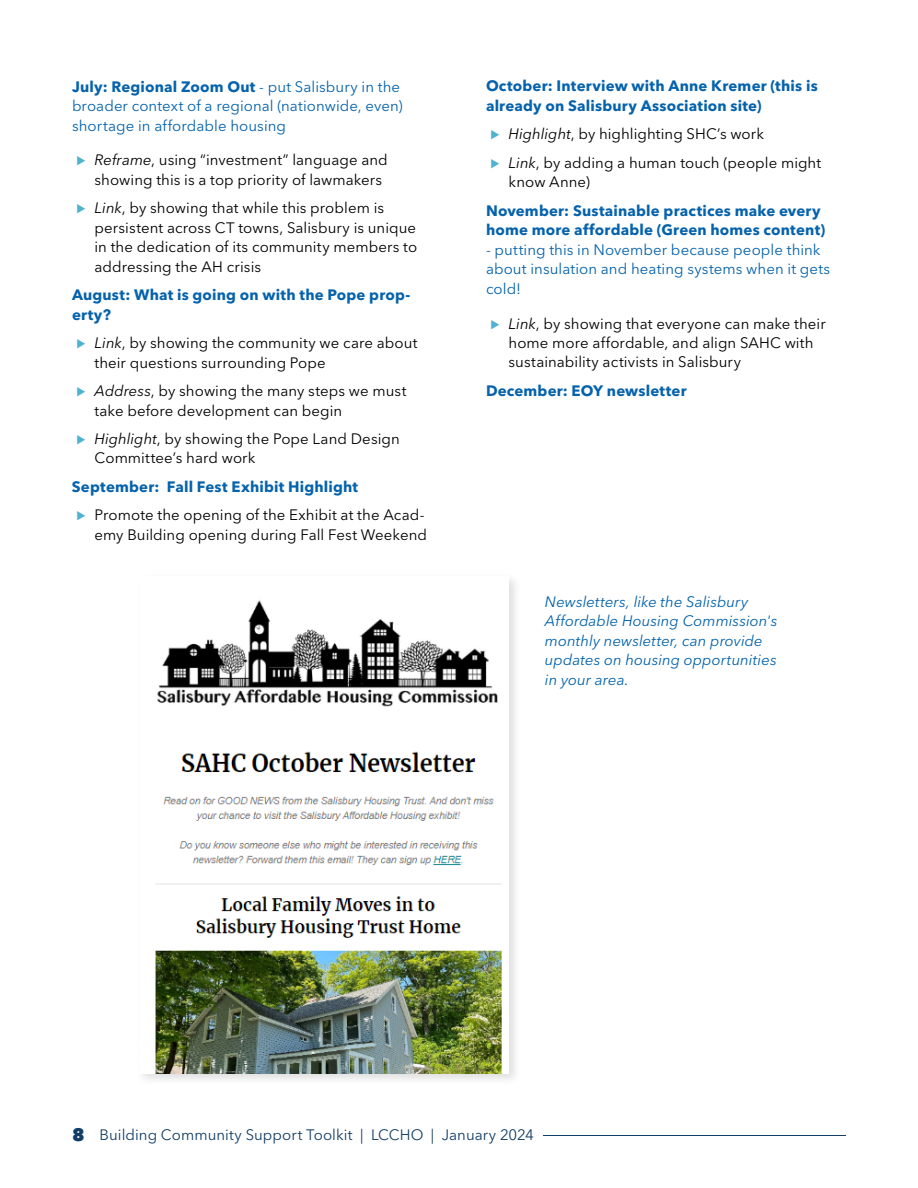
<style>
.page{position:relative;width:918px;height:1188px;background:#fff}
.page>*{position:absolute;margin:0;border:0;box-sizing:border-box;transform-origin:0 0}
.t1{font:15px/19.5px "Avenir Next LT Pro";letter-spacing:.005em;color:#000}
.t2{font:700 15px/19.5px "Avenir Next LT Pro";letter-spacing:.01em;color:#0562ac}
.t3{font:15px/19.5px "Avenir Next LT Pro";letter-spacing:.005em;color:#0562ac}
.t4{font:italic 15px/19.5px "Avenir Next LT Pro";color:#0061ab}
.t5{font:15px "Avenir Next LT Pro";letter-spacing:.005em;color:#133e66}
.s1{font-weight:700}
.s2{font-family:"Proxima Nova";font-weight:700;color:#4fb3cf}
.s3{font-style:italic}
.s4{font-weight:700;color:#0562ac}
.s5{font-weight:800;font-size:18px}
</style>
<div class="page">
<hr style="left:72px;top:1135px;width:774px;height:1px;background:#133e66">
<hr style="left:63px;top:1133px;width:480px;height:4px;background:#fff">
<div style="left:135px;top:572px;width:386px;height:514px;background:#000;opacity:.13"></div>
<img style="left:139px;top:576px;width:370px;height:497px">
<p class="t3" style="left:72px;top:76px;width:332px"><span class="s1">July: Regional Zoom Out</span> - put Salisbury in the broader context of a regional (nationwide, even) shortage in affordable housing</p>
<p class="t1" style="left:94px;top:150px;width:295px;text-indent:-18px"><span class="s2">⊲</span> <span class="s3">Reframe</span>, using “investment” language and showing this is a top priority of lawmakers</p>
<p class="t1" style="left:94px;top:198px;width:324px;text-indent:-18px"><span class="s2">⊲</span> <span class="s3">Link</span>, by showing that while this problem is persistent across CT towns, Salisbury is unique in the dedication of its community members to addressing the AH crisis</p>
<p class="t2" style="left:72px;top:285px;width:340px">August: What is going on with the Pope prop&shy;erty?</p>
<p class="t1" style="left:94px;top:333px;width:325px;text-indent:-18px"><span class="s2">⊲</span> <span class="s3">Link</span>, by showing the community we care about their questions surrounding Pope</p>
<p class="t1" style="left:94px;top:381px;width:313px;text-indent:-18px"><span class="s2">⊲</span> <span class="s3">Address</span>, by showing the many steps we must take before development can begin</p>
<p class="t1" style="left:94px;top:429px;width:307px;text-indent:-18px"><span class="s2">⊲</span> <span class="s3">Highlight</span>, by showing the Pope Land Design<br>Committee’s hard work</p>
<p class="t1" style="left:76px;top:472px;width:349px;line-height:28.5px;text-indent:-4px"><span class="s4">September: Fall Fest Exhibit Highlight<br></span><span class="s2">⊲</span> Promote the opening of the Exhibit at the Acad-</p>
<p class="t1" style="left:94px;top:525px;width:334px">emy Building opening during Fall Fest Weekend</p>
<p class="t2" style="left:486px;top:76px;width:333px">October: Interview with Anne Kremer (this is already on Salisbury Association site)</p>
<p class="t1" style="left:490px;top:120px;width:332px;line-height:28.5px"><span class="s2">⊲</span> <span class="s3">Highlight</span>, by highlighting SHC’s work<br><span class="s2">⊲</span> <span class="s3">Link</span>, by adding a human touch (people might</p>
<p class="t1" style="left:508px;top:172px;width:83px">know Anne)</p>
<p class="t2" style="left:486px;top:201px;width:341px">November: Sustainable practices make every home more affordable (Green homes content)</p>
<p class="t3" style="left:486px;top:240px;width:346px">- putting this in November because people think about insulation and heating systems when it gets cold!</p>
<p class="t1" style="left:508px;top:313px;width:319px;text-indent:-18px"><span class="s2">⊲</span> <span class="s3">Link</span>, by showing that everyone can make their home more affordable, and align SAHC with sustainability activists in Salisbury</p>
<p class="t2" style="left:486px;top:381px;width:202px">December: EOY newsletter</p>
<p class="t4" style="left:545px;top:592px;width:234px">Newsletters, like the Salisbury<br>Affordable Housing Commission's monthly newsletter, can provide updates on housing opportunities in your area.</p>
<p class="t5" style="left:72px;top:1126px;width:463px"><span class="s5">8</span> Building Community Support Toolkit | LCCHO | January 2024</p>
</div>
